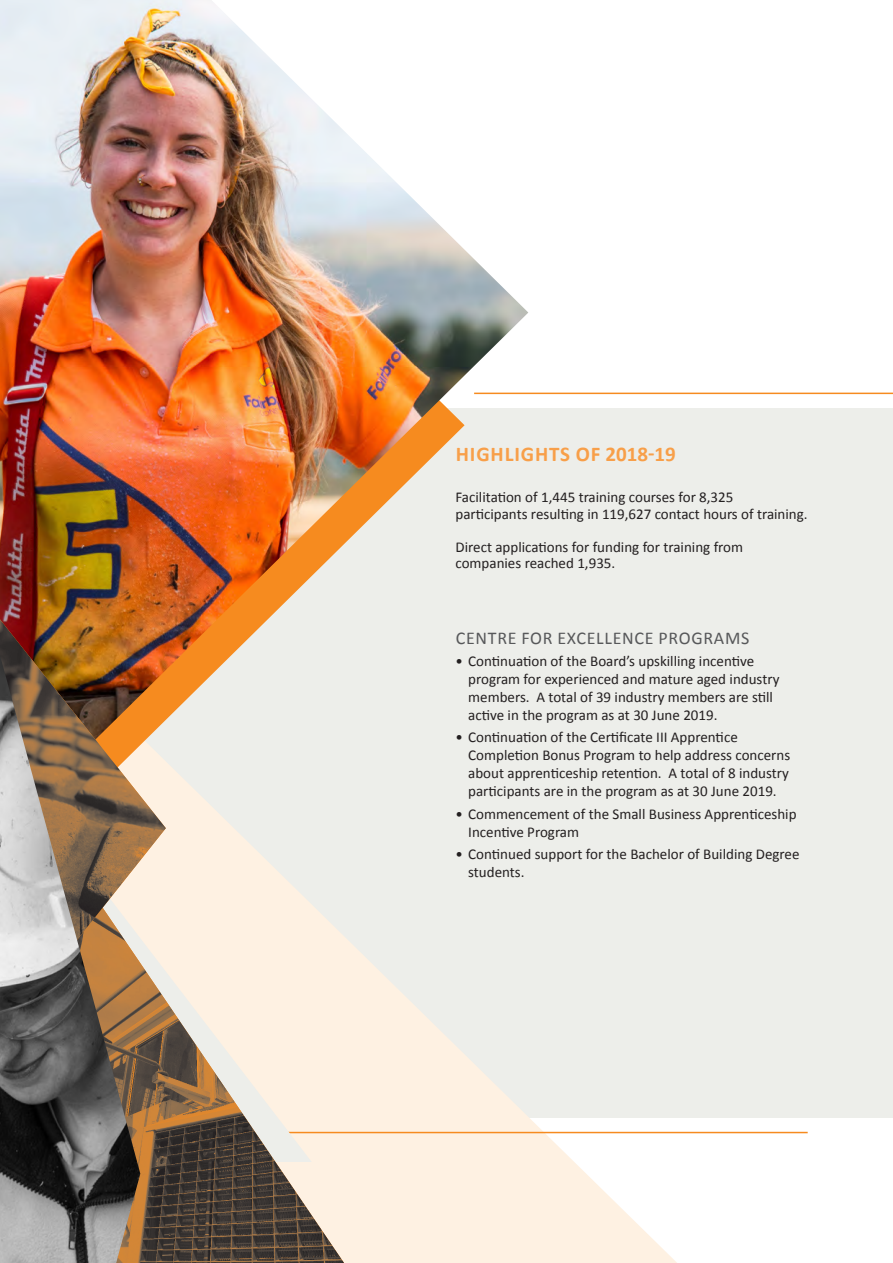
<style>
.page{position:relative;width:893px;height:1263px;background:#fff}
.page>*{position:absolute;margin:0;border:0;box-sizing:border-box;transform-origin:0 0}
.HEADINGS{font:700 21px "Calibri";letter-spacing:.04em;color:#f89f49}
.Sub_Headings{font:18px "Calibri";letter-spacing:.04em;color:#57585a}
.body_text_normal{font:15px/18px "Calibri";color:#231f20}
</style>
<div class="page">
<div style="left:0;top:408px;width:893px;height:710px;background:#edeeea"></div>
<svg style="left:344px;top:937px;width:333px;height:326px;fill:#fef1e2"></svg>
<hr style="left:0;top:1132px;width:808px;height:1px;background:#f68b1f">
<img style="left:140px;top:891px;width:204px;height:372px">
<svg style="left:166px;top:833px;width:123px;height:50px;fill:#fef1e2"></svg>
<img style="left:0;top:0;width:528px;height:833px">
<svg style="left:140px;top:963px;width:26px;height:74px"></svg>
<img style="left:0;top:619px;width:166px;height:344px">
<img style="left:0;top:655px;width:140px;height:608px">
<hr style="left:474px;top:393px;width:419px;height:1px;background:#f68b1f">
<p class="HEADINGS" style="left:456px;top:440px;width:221px">HIGHLIGHTS OF 2018-19</p>
<p class="body_text_normal" style="left:455px;top:489px;width:354px;line-height:16.5px">Facilitation of 1,445 training courses for 8,325 participants resulting in 119,627 contact hours of training.</p>
<p class="body_text_normal" style="left:455px;top:538px;width:289px;line-height:16.5px">Direct applications for funding for training from companies reached 1,935.</p>
<p class="Sub_Headings" style="left:456px;top:626px;width:295px">CENTRE FOR EXCELLENCE PROGRAMS</p>
<p class="body_text_normal" style="left:468px;top:652px;width:313px;text-indent:-13px">• Continuation of the Board’s upskilling incentive program for experienced and mature aged industry members. A total of 39 industry members are still active in the program as at 30 June 2019.</p>
<p class="body_text_normal" style="left:468px;top:728px;width:324px;text-indent:-13px">• Continuation of the Certificate III Apprentice Completion Bonus Program to help address concerns about apprenticeship retention. A total of 8 industry participants are in the program as at 30 June 2019.</p>
<p class="body_text_normal" style="left:468px;top:805px;width:330px;text-indent:-13px">• Commencement of the Small Business Apprenticeship<br>Incentive Program</p>
<p class="body_text_normal" style="left:468px;top:845px;width:333px;text-indent:-13px">• Continued support for the Bachelor of Building Degree students.</p>
</div>
